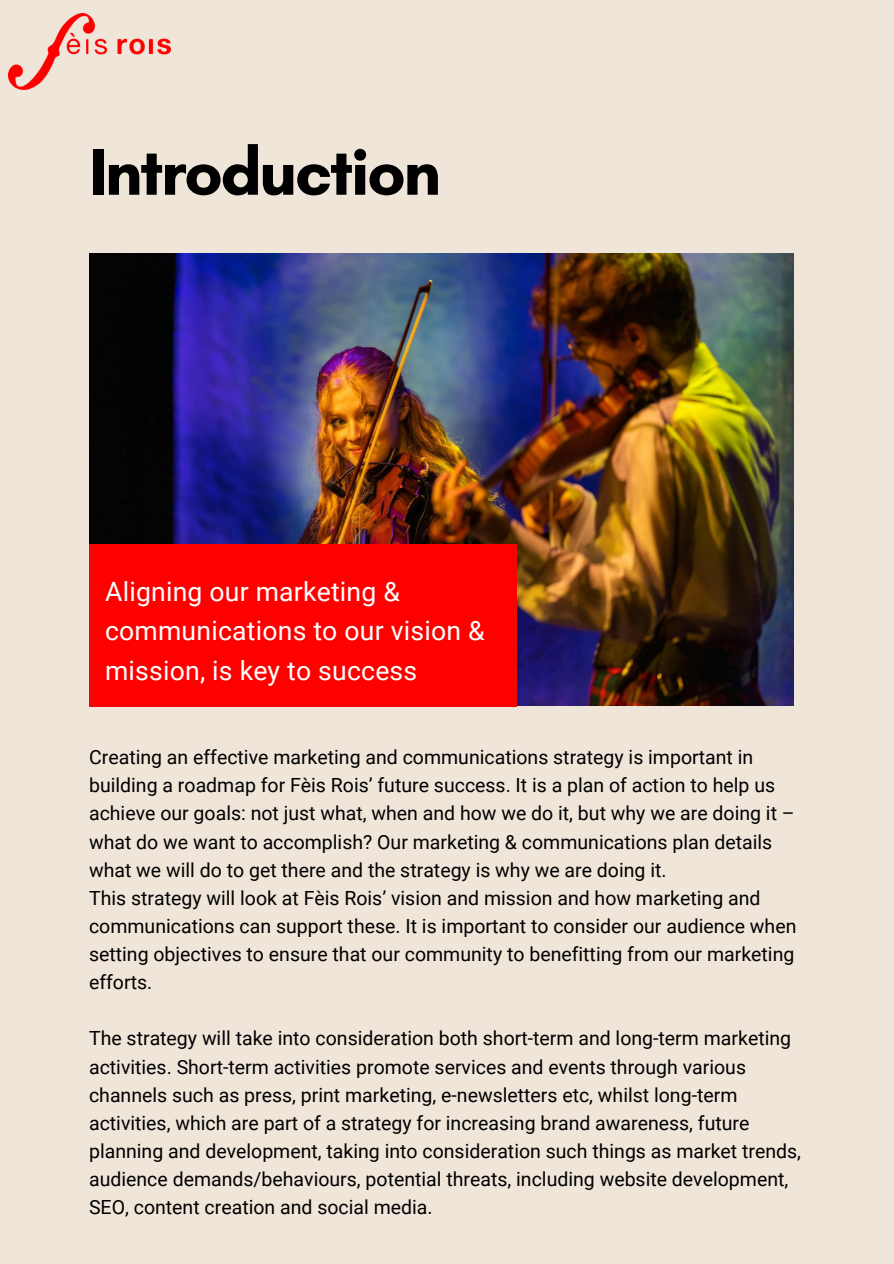
<style>
.page{position:relative;width:894px;height:1264px;background:#fff}
.page>*{position:absolute;margin:0;border:0;box-sizing:border-box;transform-origin:0 0}
.t1{font:700 67.5px "Glacial Indifference";letter-spacing:-.035em;color:#000}
.t2{font:26.55px/39.3px "Roboto";letter-spacing:.01em;color:#fff}
.t3{font:19.5px/28.2px "Roboto";color:#000}
</style>
<div class="page">
<div style="left:0;top:0;width:893px;height:1263px;background:#efe6d9"></div>
<img style="left:89px;top:253px;width:704px;height:452px">
<div style="left:89px;top:544px;width:428px;height:162px;background:#f00"></div>
<img style="left:8px;top:14px;width:162px;height:75px">
<p class="t1" style="left:89px;top:131px;width:353px">Introduction</p>
<p class="t2" style="left:105px;top:572px;width:381px">Aligning our marketing &amp; communications to our vision &amp; mission, is key to success</p>
<h2 class="t3" style="left:89px;top:743px;width:707px">Creating an effective marketing and communications strategy is important in building a roadmap for Fèis Rois’ future success. It is a plan of action to help us achieve our goals: not just what, when and how we do it, but why we are doing it – what do we want to accomplish? Our marketing &amp; communications plan details what we will do to get there and the strategy is why we are doing it.</h2>
<p class="t3" style="left:89px;top:884px;width:708px">This strategy will look at Fèis Rois’ vision and mission and how marketing and communications can support these. It is important to consider our audience when setting objectives to ensure that our community to benefitting from our marketing efforts.</p>
<p class="t3" style="left:89px;top:1024px;width:713px">The strategy will take into consideration both short-term and long-term marketing activities. Short-term activities promote services and events through various channels such as press, print marketing, e-newsletters etc, whilst long-term activities, which are part of a strategy for increasing brand awareness, future planning and development, taking into consideration such things as market trends, audience demands/behaviours, potential threats, including website development, SEO, content creation and social media.</p>
</div>
